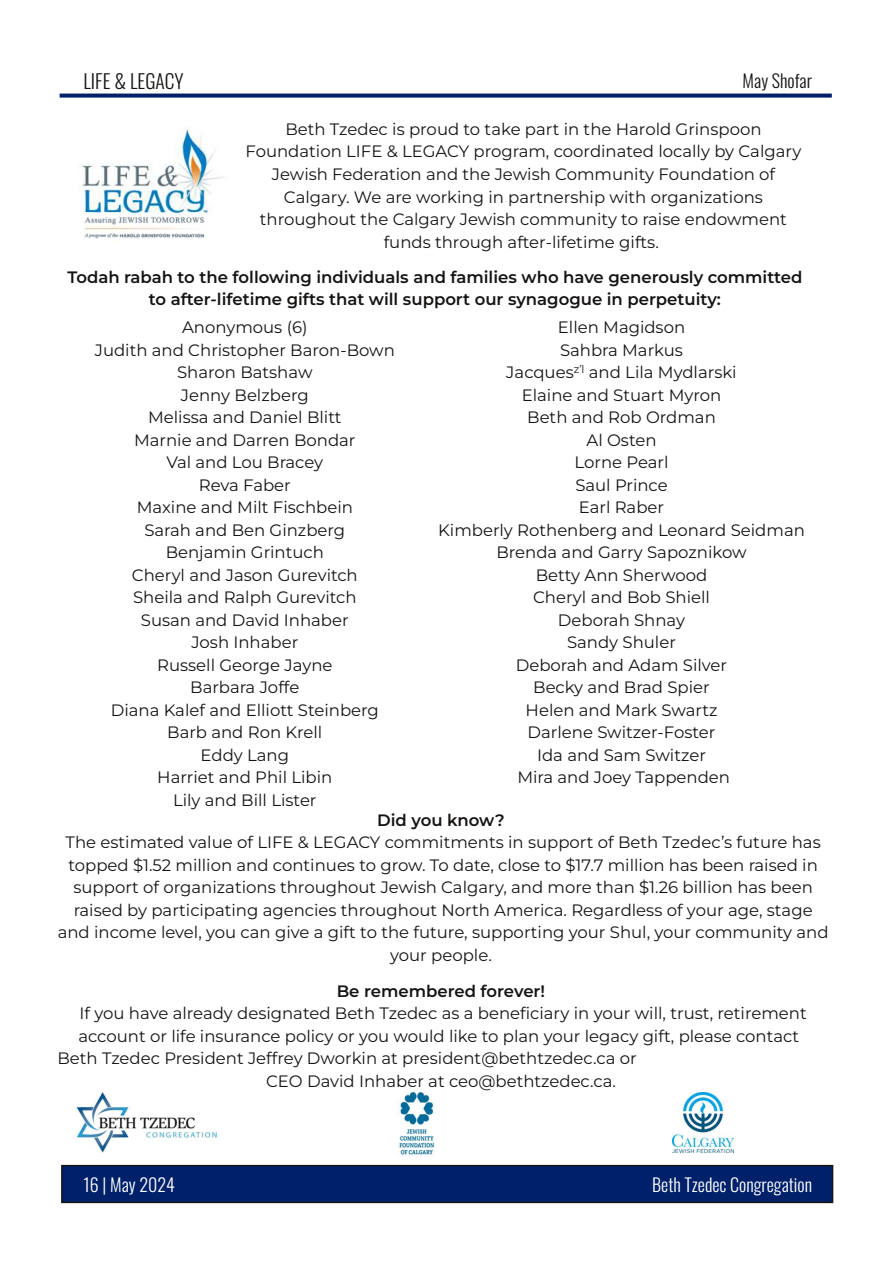
<style>
.page{position:relative;width:893px;height:1263px;background:#fff}
.page>*{position:absolute;margin:0;border:0;box-sizing:border-box;transform-origin:0 0}
.t1{font:300 19.5px "Oswald";color:#161413}
.t2{font:300 18px "Oswald";color:#fff}
.t3{font:300 18px "Oswald";color:#161413}
.t4{font:16.5px/22.5px "Montserrat";color:#161413;text-align:center}
.t5{font:600 16.5px/22.5px "Montserrat";color:#161413;text-align:center}
</style>
<div class="page">
<div style="left:62px;top:1165px;width:770px;height:37px;background:#002169"></div>
<div style="left:61px;top:1165px;width:772px;height:38px;border:2px solid #161413"></div>
<div style="left:60px;top:94px;width:772px;height:4px;border:2px solid #002169"></div>
<img style="left:82px;top:129px;width:141px;height:110px">
<img style="left:75px;top:1091px;width:144px;height:62px">
<img style="left:397px;top:1089px;width:39px;height:67px">
<img style="left:672px;top:1092px;width:62px;height:60px">
<p class="t1" style="left:83px;top:66px;width:102px">LIFE &amp; LEGACY</p>
<p class="t3" style="left:743px;top:67px;width:71px">May Shofar</p>
<p class="t4" style="left:246px;top:118px;width:557px">Beth Tzedec is proud to take part in the Harold Grinspoon Foundation LIFE &amp; LEGACY program, coordinated locally by Calgary Jewish Federation and the Jewish Community Foundation of Calgary. We are working in partnership with organizations throughout the Calgary Jewish community to raise endowment funds through after-lifetime gifts.</p>
<p class="t5" style="left:67px;top:265px;width:736px">Todah rabah to the following individuals and families who have generously committed to after-lifetime gifts that will support our synagogue in perpetuity:</p>
<p class="t4" style="left:95px;top:316px;width:302px">Anonymous (6)<br>Judith and Christopher Baron-Bown<br>Sharon Batshaw<br>Jenny Belzberg<br>Melissa and Daniel Blitt<br>Marnie and Darren Bondar<br>Val and Lou Bracey<br>Reva Faber<br>Maxine and Milt Fischbein<br>Sarah and Ben Ginzberg<br>Benjamin Grintuch<br>Cheryl and Jason Gurevitch<br>Sheila and Ralph Gurevitch<br>Susan and David Inhaber<br>Josh Inhaber<br>Russell George Jayne<br>Barbara Joffe<br>Diana Kalef and Elliott Steinberg<br>Barb and Ron Krell<br>Eddy Lang<br>Harriet and Phil Libin<br>Lily and Bill Lister</p>
<p class="t4" style="left:438px;top:316px;width:368px">Ellen Magidson<br>Sahbra Markus<br>Jacques<sup>z’l</sup> and Lila Mydlarski<br>Elaine and Stuart Myron<br>Beth and Rob Ordman<br>Al Osten<br>Lorne Pearl<br>Saul Prince<br>Earl Raber<br>Kimberly Rothenberg and Leonard Seidman<br>Brenda and Garry Sapoznikow<br>Betty Ann Sherwood<br>Cheryl and Bob Shiell<br>Deborah Shnay<br>Sandy Shuler<br>Deborah and Adam Silver<br>Becky and Brad Spier<br>Helen and Mark Swartz<br>Darlene Switzer-Foster<br>Ida and Sam Switzer<br>Mira and Joey Tappenden</p>
<p class="t5" style="left:377px;top:809px;width:129px">Did you know?</p>
<p class="t4" style="left:58px;top:831px;width:772px">The estimated value of LIFE &amp; LEGACY commitments in support of Beth Tzedec’s future has topped $1.52 million and continues to grow. To date, close to $17.7 million has been raised in support of organizations throughout Jewish Calgary, and more than $1.26 billion has been raised by participating agencies throughout North America. Regardless of your age, stage and income level, you can give a gift to the future, supporting your Shul, your community and your people.</p>
<p class="t5" style="left:337px;top:980px;width:210px">Be remembered forever!</p>
<p class="t4" style="left:80px;top:1002px;width:729px">If you have already designated Beth Tzedec as a beneficiary in your will, trust, retirement</p>
<p class="t4" style="left:78px;top:1025px;width:722px">account or life insurance policy or you would like to plan your legacy gift, please contact</p>
<p class="t4" style="left:57px;top:1047px;width:581px">Beth Tzedec President Jeffrey Dworkin at president@bethtzedec.ca or</p>
<p class="t4" style="left:266px;top:1070px;width:351px">CEO David Inhaber at ceo@bethtzedec.ca.</p>
<p class="t2" style="left:83px;top:1170px;width:93px">16 | May 2024</p>
<p class="t2" style="left:652px;top:1170px;width:161px">Beth Tzedec Congregation</p>
</div>
